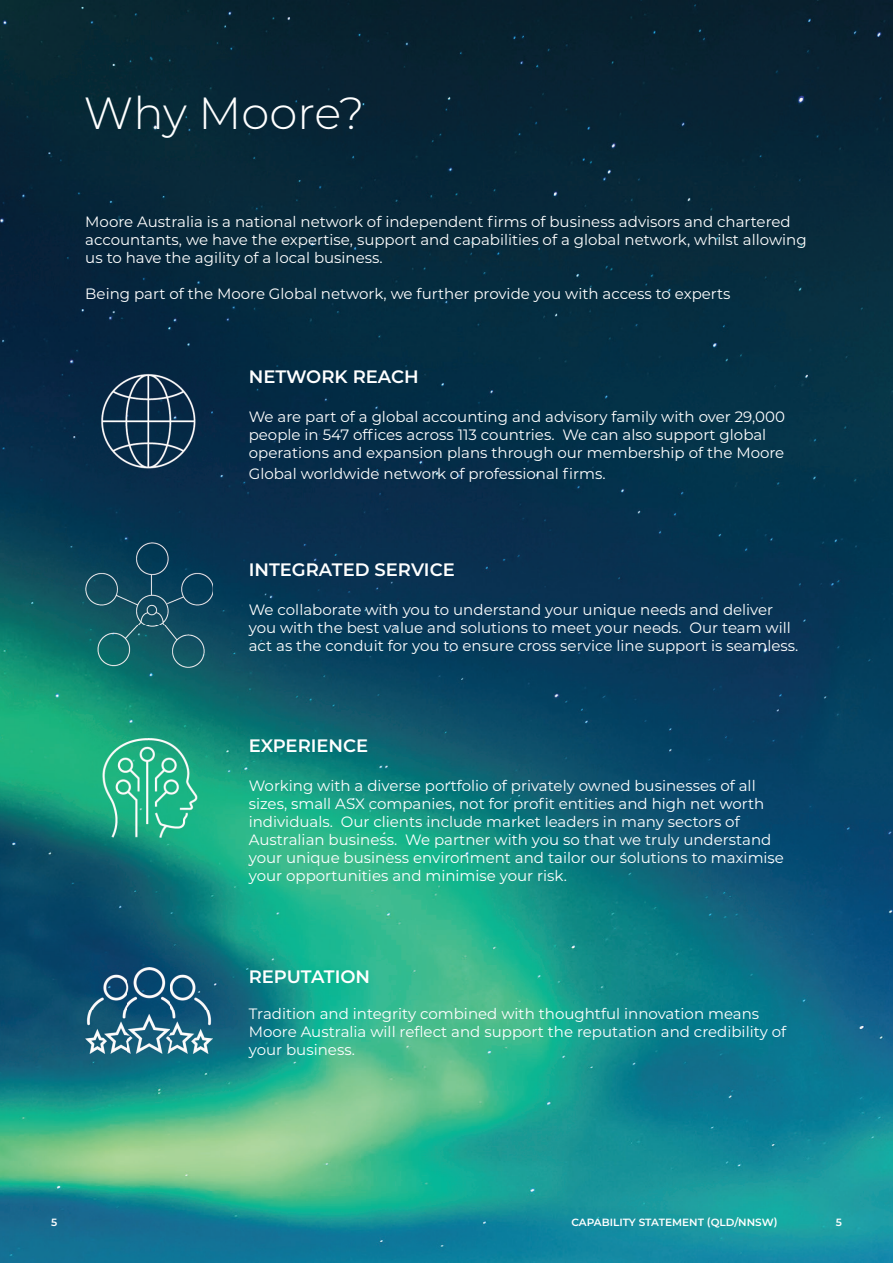
<style>
.page{position:relative;width:893px;height:1263px;background:#fff}
.page>*{position:absolute;margin:0;border:0;box-sizing:border-box;transform-origin:0 0}
.t1{font:300 45px "Montserrat";color:#fff}
.t2{font:600 18px "Montserrat";color:#fff}
.t3{font:15px/18px "Montserrat";color:#fff}
.t4{font:600 10.5px "Montserrat";color:#fff}
</style>
<div class="page">
<img style="left:0;top:0;width:893px;height:1263px">
<img style="left:85px;top:356px;width:128px;height:128px">
<img style="left:85px;top:543px;width:128px;height:124px">
<img style="left:86px;top:715px;width:128px;height:134px">
<img style="left:85px;top:967px;width:128px;height:87px">
<h1 class="t1" style="left:84px;top:82px;width:282px">Why Moore?</h1>
<p class="t3" style="left:85px;top:212px;width:723px">Moore Australia is a national network of independent firms of business advisors and chartered accountants, we have the expertise, support and capabilities of a global network, whilst allowing us to have the agility of a local business.</p>
<p class="t3" style="left:85px;top:284px;width:647px">Being part of the Moore Global network, we further provide you with access to experts</p>
<p class="t2" style="left:249px;top:363px;width:172px">NETWORK REACH</p>
<p class="t3" style="left:249px;top:407px;width:538px">We are part of a global accounting and advisory family with over 29,000 people in 547 offices across 113 countries. We can also support global operations and expansion plans through our membership of the Moore</p>
<p class="t3" style="left:249px;top:464px;width:358px">Global worldwide network of professional firms.</p>
<p class="t2" style="left:249px;top:557px;width:208px">INTEGRATED SERVICE</p>
<p class="t3" style="left:249px;top:600px;width:551px">We collaborate with you to understand your unique needs and deliver you with the best value and solutions to meet your needs. Our team will act as the conduit for you to ensure cross service line support is seamless.</p>
<p class="t2" style="left:249px;top:733px;width:121px">EXPERIENCE</p>
<p class="t3" style="left:249px;top:777px;width:537px">Working with a diverse portfolio of privately owned businesses of all sizes, small ASX companies, not for profit entities and high net worth individuals. Our clients include market leaders in many sectors of Australian business. We partner with you so that we truly understand your unique business environment and tailor our solutions to maximise your opportunities and minimise your risk.</p>
<p class="t2" style="left:249px;top:964px;width:123px">REPUTATION</p>
<p class="t3" style="left:249px;top:1004px;width:539px">Tradition and integrity combined with thoughtful innovation means<br>Moore Australia will reflect and support the reputation and credibility of your business.</p>
<p class="t4" style="left:51px;top:1215px;width:8px">5</p>
<p class="t4" style="left:571px;top:1215px;width:208px">CAPABILITY STATEMENT (QLD/NNSW)</p>
<p class="t4" style="left:836px;top:1215px;width:8px">5</p>
</div>
